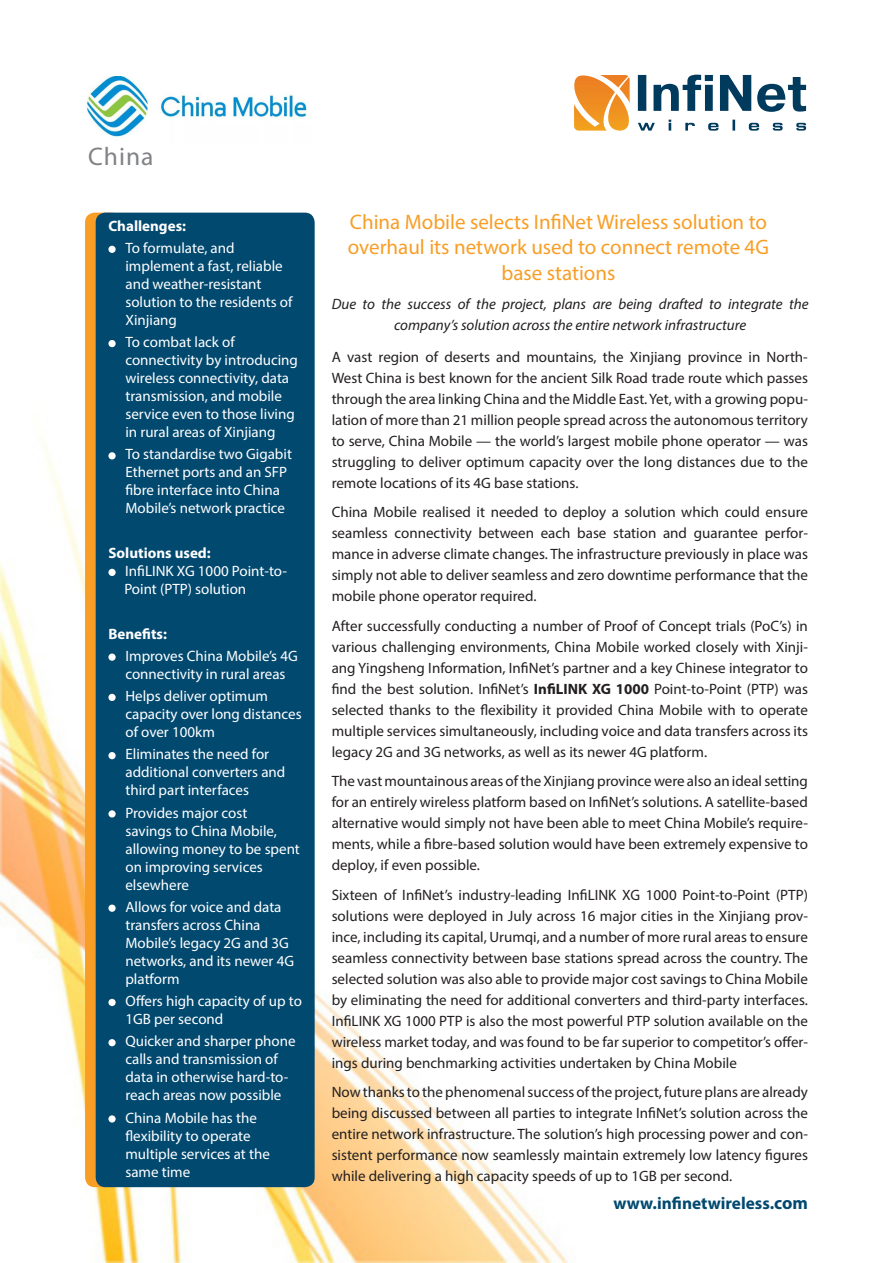
<style>
.page{position:relative;width:893px;height:1263px;background:#fff}
.page>*{position:absolute;margin:0;border:0;box-sizing:border-box;transform-origin:0 0}
.Company{font:25.5px "Myriad Pro";letter-spacing:.04em;color:#808285}
.Header_1{font:21px/25.2px "Myriad Pro";color:#f89e26;text-align:center}
.t1{font:700 17.25px "Myriad Pro";color:#024970}
.Maintext_EN{font:15px/21px "Myriad Pro";color:#231f20;text-align:justify}
.Text_in_col{font:15px/18px "Myriad Pro";color:#fff}
.Maintext{font:italic 15px/21px "Myriad Pro";color:#231f20;text-align:center}
.Header_in_col{font:15px/18px "Myriad Pro";color:#fff}
.Header_in_col-2{font:700 15px "Myriad Pro";color:#fff}
.Text_in_col-2{font:700 15px "Myriad Pro";color:#fff}
.s1{font-weight:700}
.s2{font-size:18px}
</style>
<div class="page">
<img style="left:0;top:74px;width:807px;height:1189px">
<svg style="left:571px;top:75px;width:60px;height:56px"></svg>
<svg style="left:638px;top:75px;width:168px;height:37px"></svg>
<svg style="left:638px;top:120px;width:168px;height:11px"></svg>
<div style="left:85px;top:213px;width:36px;height:974px;background:#f89e26;border-radius:10px"></div>
<div style="left:96px;top:213px;width:219px;height:974px;background:#024970;border-radius:10px"></div>
<div style="left:108px;top:246px;width:8px;height:7px;background:#fff;border-radius:50%"></div>
<div style="left:108px;top:340px;width:8px;height:7px;background:#fff;border-radius:50%"></div>
<div style="left:108px;top:452px;width:8px;height:7px;background:#fff;border-radius:50%"></div>
<div style="left:108px;top:569px;width:8px;height:7px;background:#fff;border-radius:50%"></div>
<div style="left:108px;top:653px;width:8px;height:8px;background:#fff;border-radius:50%"></div>
<div style="left:108px;top:694px;width:8px;height:7px;background:#fff;border-radius:50%"></div>
<div style="left:108px;top:752px;width:8px;height:7px;background:#fff;border-radius:50%"></div>
<div style="left:108px;top:810px;width:8px;height:7px;background:#fff;border-radius:50%"></div>
<div style="left:108px;top:904px;width:8px;height:8px;background:#fff;border-radius:50%"></div>
<div style="left:108px;top:999px;width:8px;height:7px;background:#fff;border-radius:50%"></div>
<div style="left:108px;top:1039px;width:8px;height:7px;background:#fff;border-radius:50%"></div>
<div style="left:108px;top:1115px;width:8px;height:7px;background:#fff;border-radius:50%"></div>
<img style="left:86px;top:76px;width:224px;height:68px">
<p class="Company" style="left:88px;top:140px;width:67px">China</p>
<p class="Header_in_col-2" style="left:108px;top:216px;width:79px">Challenges:</p>
<p class="Text_in_col" style="left:125px;top:239px;width:169px">To formulate, and implement a fast, reliable and weather-resistant solution to the residents of<br>Xinjiang</p>
<p class="Text_in_col" style="left:125px;top:333px;width:174px">To combat lack of connectivity by introducing wireless connectivity, data transmission, and mobile service even to those living in rural areas of Xinjiang</p>
<p class="Text_in_col" style="left:125px;top:445px;width:168px">To standardise two Gigabit<br>Ethernet ports and an SFP fibre interface into China<br>Mobile’s network practice</p>
<p class="Header_in_col" style="left:124px;top:544px;width:164px;text-indent:-16px"><span class="s1">Solutions used:<br></span>InfiLINK XG 1000 Point-to-<br>Point (PTP) solution</p>
<p class="Text_in_col-2" style="left:108px;top:624px;width:60px">Benefits:</p>
<p class="Text_in_col" style="left:125px;top:646px;width:174px">Improves China Mobile’s 4G connectivity in rural areas</p>
<p class="Text_in_col" style="left:125px;top:687px;width:178px">Helps deliver optimum capacity over long distances of over 100km</p>
<p class="Text_in_col" style="left:125px;top:745px;width:161px">Eliminates the need for additional converters and third part interfaces</p>
<p class="Text_in_col" style="left:125px;top:803px;width:176px">Provides major cost<br>savings to China Mobile, allowing money to be spent on improving services elsewhere</p>
<p class="Text_in_col" style="left:125px;top:897px;width:170px">Allows for voice and data transfers across China<br>Mobile’s legacy 2G and 3G networks, and its newer 4G platform</p>
<p class="Text_in_col" style="left:125px;top:992px;width:178px">Offers high capacity of up to<br>1GB per second</p>
<p class="Text_in_col" style="left:125px;top:1032px;width:172px">Quicker and sharper phone calls and transmission of data in otherwise hard-to&shy;reach areas now possible</p>
<p class="Text_in_col" style="left:125px;top:1108px;width:146px">China Mobile has the flexibility to operate multiple services at the same time</p>
<p class="Header_1" style="left:348px;top:209px;width:423px">China Mobile selects InfiNet Wireless solution to overhaul its network used to connect remote 4G base stations</p>
<p class="Maintext" style="left:332px;top:293px;width:478px">Due to the success of the project, plans are being drafted to integrate the company’s solution across the entire network infrastructure</p>
<p class="Maintext_EN" style="left:332px;top:346px;width:478px">A vast region of deserts and mountains, the Xinjiang province in North-West China is best known for the ancient Silk Road trade route which passes through the area linking China and the Middle East. Yet, with a growing popu&shy;lation of more than 21 million people spread across the autonomous territory to serve, China Mobile — the world’s largest mobile phone operator — was struggling to deliver optimum capacity over the long distances due to the remote locations of its 4G base stations.</p>
<p class="Maintext_EN" style="left:332px;top:501px;width:478px">China Mobile realised it needed to deploy a solution which could ensure seamless connectivity between each base station and guarantee perfor&shy;mance in adverse climate changes. The infrastructure previously in place was simply not able to deliver seamless and zero downtime performance that the mobile phone operator required.</p>
<p class="Maintext_EN" style="left:332px;top:615px;width:478px">After successfully conducting a number of Proof of Concept trials (PoC’s) in various challenging environments, China Mobile worked closely with Xinji&shy;ang Yingsheng Information, InfiNet’s partner and a key Chinese integrator to find the best solution. InfiNet’s <span class="s1">InfiLINK XG 1000</span> Point-to-Point (PTP) was selected thanks to the flexibility it provided China Mobile with to operate multiple services simultaneously, including voice and data transfers across its legacy 2G and 3G networks, as well as its newer 4G platform.</p>
<p class="Maintext_EN" style="left:332px;top:770px;width:478px">The vast mountainous areas of the Xinjiang province were also an ideal setting for an entirely wireless platform based on InfiNet’s solutions. A satellite-based alternative would simply not have been able to meet China Mobile’s require&shy;ments, while a fibre-based solution would have been extremely expensive to deploy, if even possible.</p>
<p class="Maintext_EN" style="left:332px;top:884px;width:478px">Sixteen of InfiNet’s industry-leading InfiLINK XG 1000 Point-to-Point (PTP) solutions were deployed in July across 16 major cities in the Xinjiang prov&shy;ince, including its capital, Urumqi, and a number of more rural areas to ensure seamless connectivity between base stations spread across the country. The selected solution was also able to provide major cost savings to China Mobile by eliminating the need for additional converters and third-party interfaces.<br>InfiLINK XG 1000 PTP is also the most powerful PTP solution available on the wireless market today, and was found to be far superior to competitor’s offer&shy;ings during benchmarking activities undertaken by China Mobile</p>
<p class="Maintext_EN" style="left:332px;top:1081px;width:478px">Now thanks to the phenomenal success of the project, future plans are already being discussed between all parties to integrate InfiNet’s solution across the entire network infrastructure. The solution’s high processing power and con&shy;sistent performance now seamlessly maintain extremely low latency figures while delivering a high capacity speeds of up to 1GB per second.</p>
<p class="t1" style="left:613px;top:1192px;width:196px">www.infinetwireless.<span class="s2">com</span></p>
</div>
